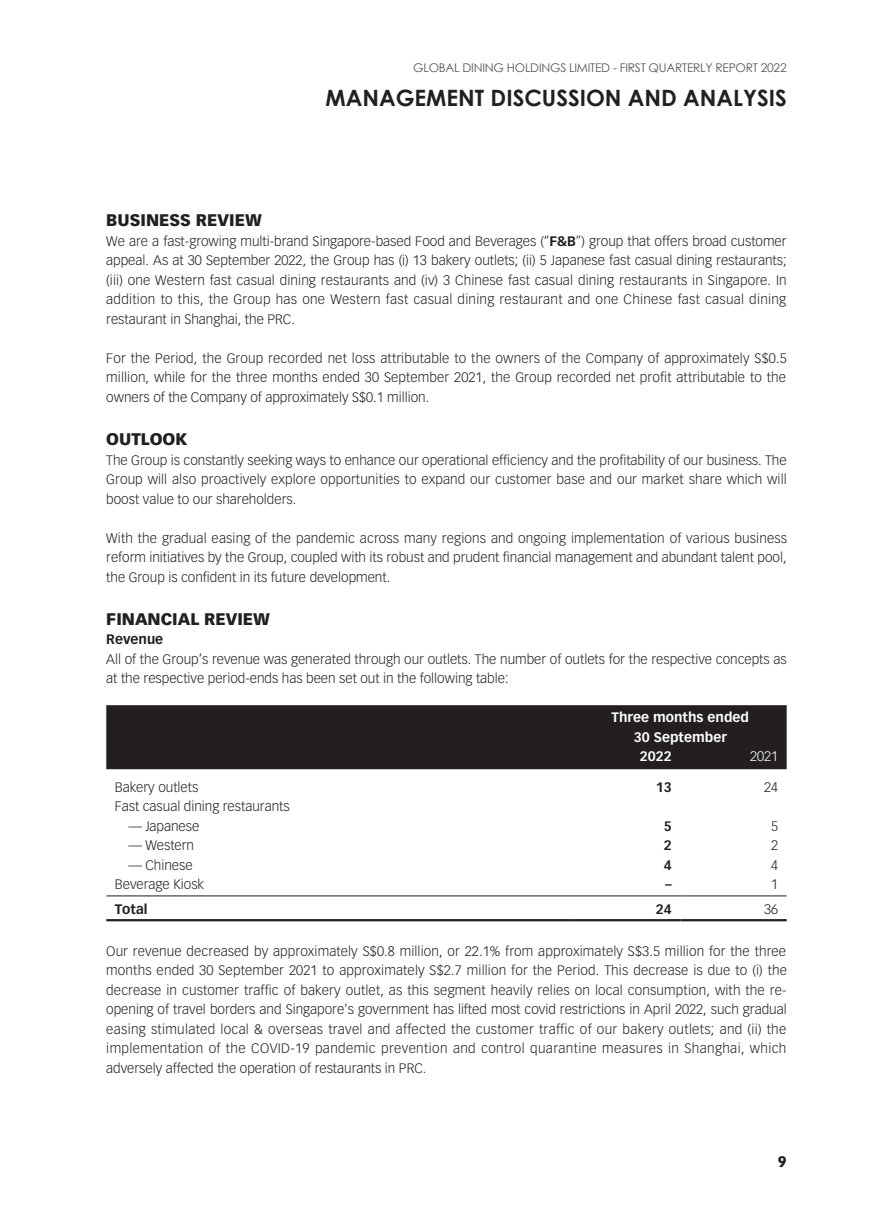
<style>
.page{position:relative;width:893px;height:1212px;background:#fff}
.page>*{position:absolute;margin:0;border:0;box-sizing:border-box;transform-origin:0 0}
.t1{font:700 22.5px "Century Gothic";color:#231f20}
.t2{font:900 16.5px "Vectora LT Std";color:#231f20}
.t3{font:900 15px "Vectora LT Std";color:#231f20}
.t4{font:300 13.5px/19.5px "Vectora LT Std";color:#231f20;text-align:justify}
.t5{font:700 13.5px "Vectora LT Std";color:#fff}
.t6{font:700 13.5px "Vectora LT Std";color:#231f20}
.t7{font:300 13.5px "Vectora LT Std";color:#fff}
.t8{font:12px "Century Gothic";letter-spacing:-.02em;color:#57585a}
.s1{font-weight:700}
</style>
<div class="page">
<div style="left:106px;top:705px;width:681px;height:64px;background:#231f20"></div>
<hr style="left:106px;top:895px;width:468px;height:1px;background:#231f20">
<hr style="left:574px;top:895px;width:106px;height:1px;background:#231f20">
<hr style="left:680px;top:895px;width:107px;height:1px;background:#231f20">
<hr style="left:106px;top:919px;width:468px;height:2px;background:#231f20">
<hr style="left:574px;top:919px;width:106px;height:2px;background:#231f20">
<hr style="left:680px;top:919px;width:107px;height:2px;background:#231f20">
<p class="t8" style="left:413px;top:59px;width:375px">GLOBAL DINING HOLDINGS LIMITED - FIRST QUARTERLY REPORT 2022</p>
<h1 class="t1" style="left:325px;top:81px;width:463px">MANAGEMENT DISCUSSION AND ANALYSIS</h1>
<p class="t2" style="left:106px;top:210px;width:157px">BUSINESS REVIEW</p>
<p class="t4" style="left:106px;top:231px;width:682px">We are a fast-growing multi-brand Singapore-based Food and Beverages (“<span class="s1">F&amp;B</span>”) group that offers broad customer appeal. As at 30 September 2022, the Group has (i) 13 bakery outlets; (ii) 5 Japanese fast casual dining restaurants; (iii) one Western fast casual dining restaurants and (iv) 3 Chinese fast casual dining restaurants in Singapore. In addition to this, the Group has one Western fast casual dining restaurant and one Chinese fast casual dining restaurant in Shanghai, the PRC.</p>
<p class="t4" style="left:106px;top:348px;width:682px">For the Period, the Group recorded net loss attributable to the owners of the Company of approximately S$0.5 million, while for the three months ended 30 September 2021, the Group recorded net profit attributable to the owners of the Company of approximately S$0.1 million.</p>
<p class="t2" style="left:106px;top:429px;width:82px">OUTLOOK</p>
<p class="t4" style="left:106px;top:450px;width:682px">The Group is constantly seeking ways to enhance our operational efficiency and the profitability of our business. The Group will also proactively explore opportunities to expand our customer base and our market share which will boost value to our shareholders.</p>
<p class="t4" style="left:106px;top:528px;width:682px">With the gradual easing of the pandemic across many regions and ongoing implementation of various business reform initiatives by the Group, coupled with its robust and prudent financial management and abundant talent pool, the Group is confident in its future development.</p>
<p class="t2" style="left:106px;top:609px;width:165px">FINANCIAL REVIEW</p>
<p class="t6" style="left:106px;top:631px;width:58px">Revenue</p>
<p class="t4" style="left:106px;top:649px;width:682px">All of the Group’s revenue was generated through our outlets. The number of outlets for the respective concepts as at the respective period-ends has been set out in the following table:</p>
<p class="t5" style="left:612px;top:709px;width:139px">Three months ended</p>
<p class="t5" style="left:634px;top:729px;width:94px">30 September</p>
<p class="t5" style="left:640px;top:748px;width:33px">2022</p>
<p class="t7" style="left:750px;top:749px;width:30px">2021</p>
<p class="t4" style="left:115px;top:777px;width:85px">Bakery outlets</p>
<p class="t6" style="left:656px;top:779px;width:17px">13</p>
<p class="t4" style="left:764px;top:777px;width:16px">24</p>
<p class="t4" style="left:115px;top:797px;width:176px">Fast casual dining restaurants</p>
<p class="t4" style="left:128px;top:816px;width:73px">— Japanese</p>
<p class="t6" style="left:664px;top:818px;width:9px">5</p>
<p class="t4" style="left:771px;top:816px;width:9px">5</p>
<p class="t4" style="left:128px;top:836px;width:67px">— Western</p>
<p class="t6" style="left:664px;top:837px;width:9px">2</p>
<p class="t4" style="left:771px;top:836px;width:9px">2</p>
<p class="t4" style="left:128px;top:855px;width:66px">— Chinese</p>
<p class="t6" style="left:664px;top:857px;width:9px">4</p>
<p class="t4" style="left:771px;top:855px;width:9px">4</p>
<p class="t4" style="left:115px;top:875px;width:91px">Beverage Kiosk</p>
<p class="t6" style="left:665px;top:876px;width:8px">–</p>
<p class="t4" style="left:771px;top:875px;width:9px">1</p>
<p class="t6" style="left:115px;top:900px;width:34px">Total</p>
<p class="t6" style="left:656px;top:900px;width:17px">24</p>
<p class="t4" style="left:764px;top:899px;width:16px">36</p>
<p class="t4" style="left:106px;top:941px;width:682px">Our revenue decreased by approximately S$0.8 million, or 22.1% from approximately S$3.5 million for the three months ended 30 September 2021 to approximately S$2.7 million for the Period. This decrease is due to (i) the decrease in customer traffic of bakery outlet, as this segment heavily relies on local consumption, with the re&shy;opening of travel borders and Singapore's government has lifted most covid restrictions in April 2022, such gradual easing stimulated local &amp; overseas travel and affected the customer traffic of our bakery outlets; and (ii) the implementation of the COVID-19 pandemic prevention and control quarantine measures in Shanghai, which adversely affected the operation of restaurants in PRC.</p>
<p class="t3" style="left:778px;top:1152px;width:10px">9</p>
</div>
